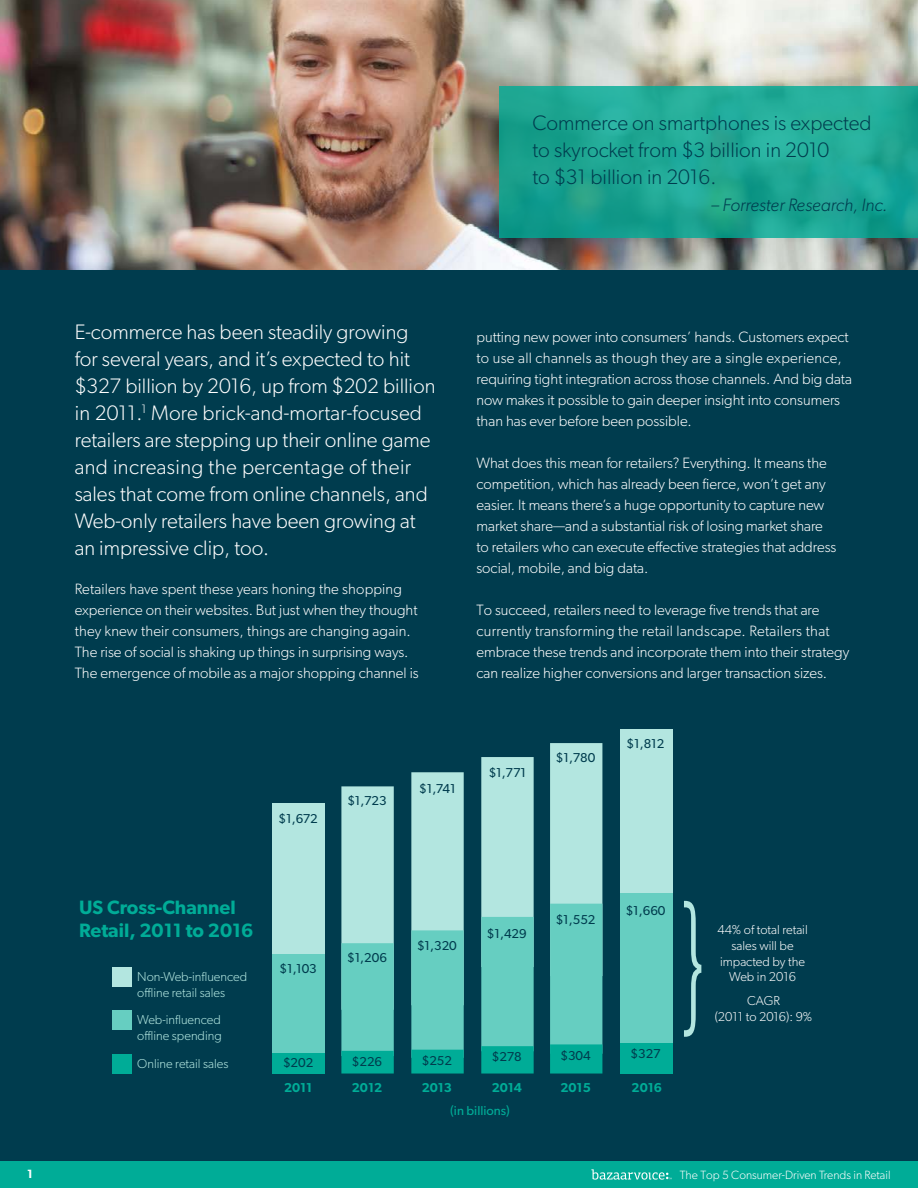
<style>
.page{position:relative;width:918px;height:1188px;background:#003c4e}
.page>*{position:absolute;margin:0;border:0;box-sizing:border-box;transform-origin:0 0}
.t1{font:300 152.1px "Gibson";color:#b3e6e0;scale:.57 1}
.t2{font:300 21px/27px "Gibson";color:#fff}
.t3{font:300 21px/27px "Gibson";color:#003c4e}
.t4{font:600 19.35px/23.2px "Gibson";color:#00ac97}
.t5{font:italic 300 18px "Gibson";color:#003c4e}
.t6{font:300 15px/21px "Gibson";color:#fff}
.t7{font:12.9px "Gibson";color:#003c4e}
.t8{font:300 12.9px/15.5px "Gibson";color:#b3e6e0}
.t9{font:300 12.9px/15.5px "Gibson";color:#fff;text-align:center}
.t10{font:600 12.9px "Gibson";color:#00ac97}
.t11{font:12.9px "Gibson";color:#00ac97}
.t12{font:300 12px "Gibson";color:#fff}
.t13{font:600 12px "Gibson";color:#fff}
</style>
<div class="page">
<div style="left:620px;top:729px;width:52px;height:197px;background:#b3e6e0"></div>
<div style="left:620px;top:893px;width:52px;height:164px;background:#66cec1"></div>
<div style="left:620px;top:1043px;width:52px;height:31px;background:#00ac97"></div>
<svg style="left:550px;top:743px;width:52px;height:331px;background:#81d5cb"></svg>
<svg style="left:481px;top:757px;width:53px;height:317px;background:#82d5cb"></svg>
<svg style="left:411px;top:772px;width:53px;height:302px;background:#84d5cc"></svg>
<svg style="left:341px;top:786px;width:53px;height:288px;background:#86d6cc"></svg>
<div style="left:273px;top:804px;width:52px;height:210px;background:#b3e6e0"></div>
<div style="left:273px;top:954px;width:52px;height:99px;background:#66cec1"></div>
<div style="left:273px;top:1053px;width:52px;height:21px;background:#00ac97"></div>
<div style="left:112px;top:967px;width:19px;height:20px;background:#b3e6e0"></div>
<div style="left:112px;top:1010px;width:19px;height:20px;background:#66cec1"></div>
<div style="left:112px;top:1054px;width:19px;height:20px;background:#00ac97"></div>
<img style="left:0;top:0;width:918px;height:270px">
<svg style="left:500px;top:86px;width:418px;height:152px;background:#1da693"></svg>
<div style="left:0;top:1161px;width:918px;height:27px;background:#00ac97"></div>
<svg style="left:591px;top:1169px;width:81px;height:11px"></svg>
<h2 class="t3" style="left:532px;top:109px;width:341px">Commerce on smartphones is expected to skyrocket from $3 billion in 2010<br>to $31 billion in 2016.</h2>
<p class="t5" style="left:711px;top:194px;width:178px">– Forrester Research, Inc.</p>
<p class="t2" style="left:75px;top:318px;width:362px">E-commerce has been steadily growing for several years, and it’s expected to hit $327 billion by 2016, up from $202 billion in 2011.<sup>1</sup> More brick-and-mortar-focused retailers are stepping up their online game and increasing the percentage of their sales that come from online channels, and Web-only retailers have been growing at an impressive clip, too.</p>
<p class="t6" style="left:75px;top:578px;width:346px">Retailers have spent these years honing the shopping experience on their websites. But just when they thought they knew their consumers, things are changing again.<br>The rise of social is shaking up things in surprising ways.<br>The emergence of mobile as a major shopping channel is</p>
<p class="t6" style="left:476px;top:326px;width:377px">putting new power into consumers’ hands. Customers expect to use all channels as though they are a single experience, requiring tight integration across those channels. And big data now makes it possible to gain deeper insight into consumers than has ever before been possible.</p>
<p class="t6" style="left:476px;top:452px;width:361px">What does this mean for retailers? Everything. It means the competition, which has already been fierce, won’t get any easier. It means there’s a huge opportunity to capture new market share—and a substantial risk of losing market share to retailers who can execute effective strategies that address social, mobile, and big data.</p>
<p class="t6" style="left:476px;top:599px;width:374px">To succeed, retailers need to leverage five trends that are currently transforming the retail landscape. Retailers that embrace these trends and incorporate them into their strategy can realize higher conversions and larger transaction sizes.</p>
<p class="t7" style="left:279px;top:811px;width:41px">$1,672</p>
<p class="t7" style="left:347px;top:793px;width:41px">$1,723</p>
<p class="t7" style="left:419px;top:780px;width:38px">$1,741</p>
<p class="t7" style="left:489px;top:765px;width:39px">$1,771</p>
<p class="t7" style="left:556px;top:750px;width:41px">$1,780</p>
<p class="t7" style="left:627px;top:736px;width:39px">$1,812</p>
<p class="t4" style="left:79px;top:895px;width:176px">US Cross-Channel<br>Retail, 2011 to 2016</p>
<p class="t8" style="left:137px;top:969px;width:111px">Non-Web-influenced offline retail sales</p>
<p class="t8" style="left:137px;top:1012px;width:86px">Web-influenced offline spending</p>
<p class="t8" style="left:137px;top:1056px;width:93px">Online retail sales</p>
<p class="t7" style="left:280px;top:961px;width:39px">$1,103</p>
<p class="t7" style="left:347px;top:950px;width:41px">$1,206</p>
<p class="t7" style="left:417px;top:937px;width:41px">$1,320</p>
<p class="t7" style="left:487px;top:926px;width:41px">$1,429</p>
<p class="t7" style="left:492px;top:1049px;width:31px">$278</p>
<p class="t7" style="left:422px;top:1053px;width:32px">$252</p>
<p class="t7" style="left:352px;top:1054px;width:32px">$226</p>
<p class="t7" style="left:283px;top:1055px;width:32px">$202</p>
<p class="t10" style="left:284px;top:1079px;width:30px">2011</p>
<p class="t10" style="left:352px;top:1079px;width:32px">2012</p>
<p class="t10" style="left:422px;top:1079px;width:32px">2013</p>
<p class="t10" style="left:492px;top:1079px;width:32px">2014</p>
<p class="t11" style="left:450px;top:1103px;width:61px">(in billions)</p>
<p class="t7" style="left:556px;top:912px;width:41px">$1,552</p>
<p class="t7" style="left:626px;top:903px;width:41px">$1,660</p>
<p class="t7" style="left:560px;top:1048px;width:32px">$304</p>
<p class="t7" style="left:631px;top:1046px;width:31px">$327</p>
<p class="t10" style="left:560px;top:1079px;width:32px">2015</p>
<p class="t10" style="left:632px;top:1079px;width:32px">2016</p>
<h1 class="t1" style="left:681px;top:872px;width:40px">}</h1>
<p class="t9" style="left:717px;top:922px;width:92px">44% of total retail sales will be impacted by the<br>Web in 2016</p>
<p class="t9" style="left:715px;top:993px;width:99px">CAGR<br>(2011 to 2016): 9%</p>
<p class="t13" style="left:27px;top:1167px;width:7px">1</p>
<p class="t12" style="left:680px;top:1168px;width:212px">The Top 5 Consumer-Driven Trends in Retail</p>
</div>
